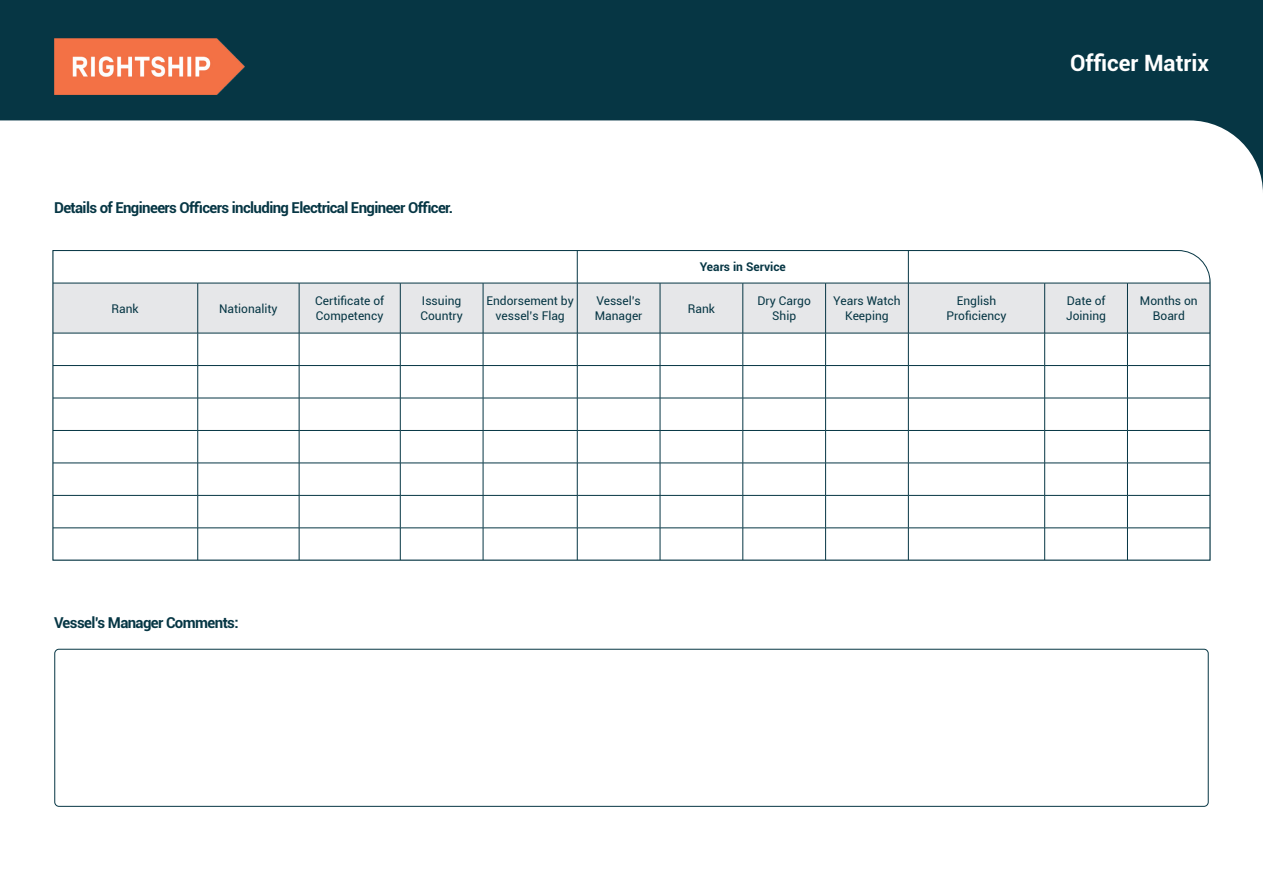
<style>
.page{position:relative;width:1263px;height:893px;background:#fff}
.page>*{position:absolute;margin:0;border:0;box-sizing:border-box;transform-origin:0 0}
.t1{font:700 22.5px "Roboto";color:#fff}
.t2{font:700 15px "Roboto";letter-spacing:-.04em;color:#063644}
.t3{font:12px/14.4px "Roboto";color:#063644;text-align:center}
.t4{font:700 12px "Roboto";color:#063644}
</style>
<div class="page">
<div style="left:0;top:0;width:1263px;height:223px;background:#063644"></div>
<div style="left:0;top:120px;width:1263px;height:103px;background:#fff"></div>
<img style="left:54px;top:39px;width:190px;height:56px">
<div style="left:54px;top:649px;width:1154px;height:158px;border:1px solid #063644;border-radius:4px"></div>
<svg style="left:52px;top:250px;width:1159px;height:311px"></svg>
<p class="t2" style="left:54px;top:197px;width:401px">Details of Engineers Officers including Electrical Engineer Officer.</p>
<p class="t4" style="left:700px;top:258px;width:88px">Years in Service</p>
<h1 class="t1" style="left:1070px;top:48px;width:140px">Officer Matrix</h1>
<p class="t3" style="left:112px;top:301px;width:29px">Rank</p>
<p class="t3" style="left:219px;top:301px;width:60px">Nationality</p>
<p class="t3" style="left:315px;top:293px;width:70px;text-align:left">Certificate of<br>Competency</p>
<p class="t3" style="left:420px;top:293px;width:44px;text-align:left">Issuing<br>Country</p>
<p class="t3" style="left:486px;top:293px;width:89px">Endorsement by vessel’s Flag</p>
<p class="t3" style="left:595px;top:293px;width:49px;text-align:left">Vessel’s<br>Manager</p>
<p class="t3" style="left:688px;top:301px;width:29px">Rank</p>
<p class="t3" style="left:757px;top:293px;width:55px">Dry Cargo<br>Ship</p>
<p class="t3" style="left:833px;top:293px;width:69px">Years Watch<br>Keeping</p>
<p class="t3" style="left:946px;top:293px;width:61px">English<br>Proficiency</p>
<p class="t3" style="left:1066px;top:293px;width:41px;text-align:left">Date of<br>Joining</p>
<p class="t3" style="left:1140px;top:293px;width:59px">Months on<br>Board</p>
<p class="t2" style="left:54px;top:612px;width:186px">Vessel’s Manager Comments:</p>
</div>
